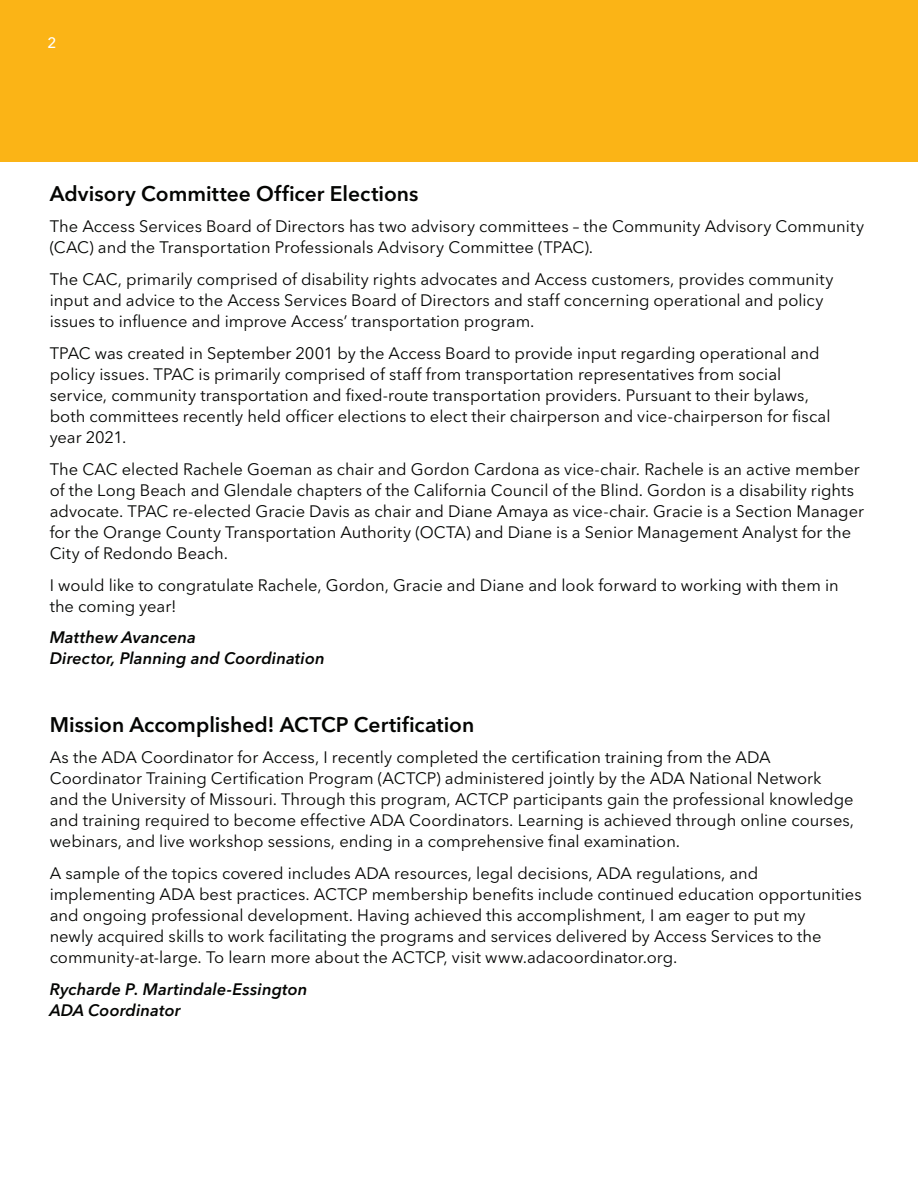
<style>
.page{position:relative;width:918px;height:1188px;background:#fff}
.page>*{position:absolute;margin:0;border:0;box-sizing:border-box;transform-origin:0 0}
.Andre_s_letter{font:600 21px "Avenir Next LT Pro";color:#040503}
.Andre_s_letter-2{font:16.5px/21px "Avenir Next LT Pro";color:#040503}
.Andre_s_letter-3{font:italic 600 16.5px/21px "Avenir Next LT Pro";letter-spacing:.005em;color:#040503}
.t1{font:500 15px "Avenir Next LT Pro";color:#fff}
</style>
<div class="page">
<div style="left:0;top:0;width:918px;height:162px;background:#fbb416"></div>
<p class="t1" style="left:48px;top:34px;width:10px">2</p>
<p class="Andre_s_letter" style="left:50px;top:180px;width:370px">Advisory Committee Officer Elections</p>
<p class="Andre_s_letter-2" style="left:50px;top:216px;width:816px">The Access Services Board of Directors has two advisory committees – the Community Advisory Community (CAC) and the Transportation Professionals Advisory Committee (TPAC).</p>
<p class="Andre_s_letter-2" style="left:50px;top:269px;width:785px">The CAC, primarily comprised of disability rights advocates and Access customers, provides community input and advice to the Access Services Board of Directors and staff concerning operational and policy issues to influence and improve Access’ transportation program.</p>
<p class="Andre_s_letter-2" style="left:50px;top:343px;width:782px">TPAC was created in September 2001 by the Access Board to provide input regarding operational and policy issues. TPAC is primarily comprised of staff from transportation representatives from social service, community transportation and fixed-route transportation providers. Pursuant to their bylaws, both committees recently held officer elections to elect their chairperson and vice-chairperson for fiscal year 2021.</p>
<p class="Andre_s_letter-2" style="left:50px;top:459px;width:816px">The CAC elected Rachele Goeman as chair and Gordon Cardona as vice-chair. Rachele is an active member of the Long Beach and Glendale chapters of the California Council of the Blind. Gordon is a disability rights advocate. TPAC re-elected Gracie Davis as chair and Diane Amaya as vice-chair. Gracie is a Section Manager for the Orange County Transportation Authority (OCTA) and Diane is a Senior Management Analyst for the City of Redondo Beach.</p>
<p class="Andre_s_letter-2" style="left:50px;top:574px;width:791px">I would like to congratulate Rachele, Gordon, Gracie and Diane and look forward to working with them in the coming year!</p>
<p class="Andre_s_letter-3" style="left:50px;top:627px;width:276px">Matthew Avancena<br>Director, Planning and Coordination</p>
<p class="Andre_s_letter" style="left:50px;top:711px;width:426px">Mission Accomplished! ACTCP Certification</p>
<p class="Andre_s_letter-2" style="left:50px;top:747px;width:806px">As the ADA Coordinator for Access, I recently completed the certification training from the ADA Coordinator Training Certification Program (ACTCP) administered jointly by the ADA National Network and the University of Missouri. Through this program, ACTCP participants gain the professional knowledge and training required to become effective ADA Coordinators. Learning is achieved through online courses, webinars, and live workshop sessions, ending in a comprehensive final examination.</p>
<p class="Andre_s_letter-2" style="left:50px;top:863px;width:814px">A sample of the topics covered includes ADA resources, legal decisions, ADA regulations, and implementing ADA best practices. ACTCP membership benefits include continued education opportunities and ongoing professional development. Having achieved this accomplishment, I am eager to put my<br>newly acquired skills to work facilitating the programs and services delivered by Access Services to the community-at-large. To learn more about the ACTCP, visit www.adacoordinator.org.</p>
<p class="Andre_s_letter-3" style="left:50px;top:979px;width:259px">Rycharde P. Martindale-Essington<br>ADA Coordinator</p>
</div>
